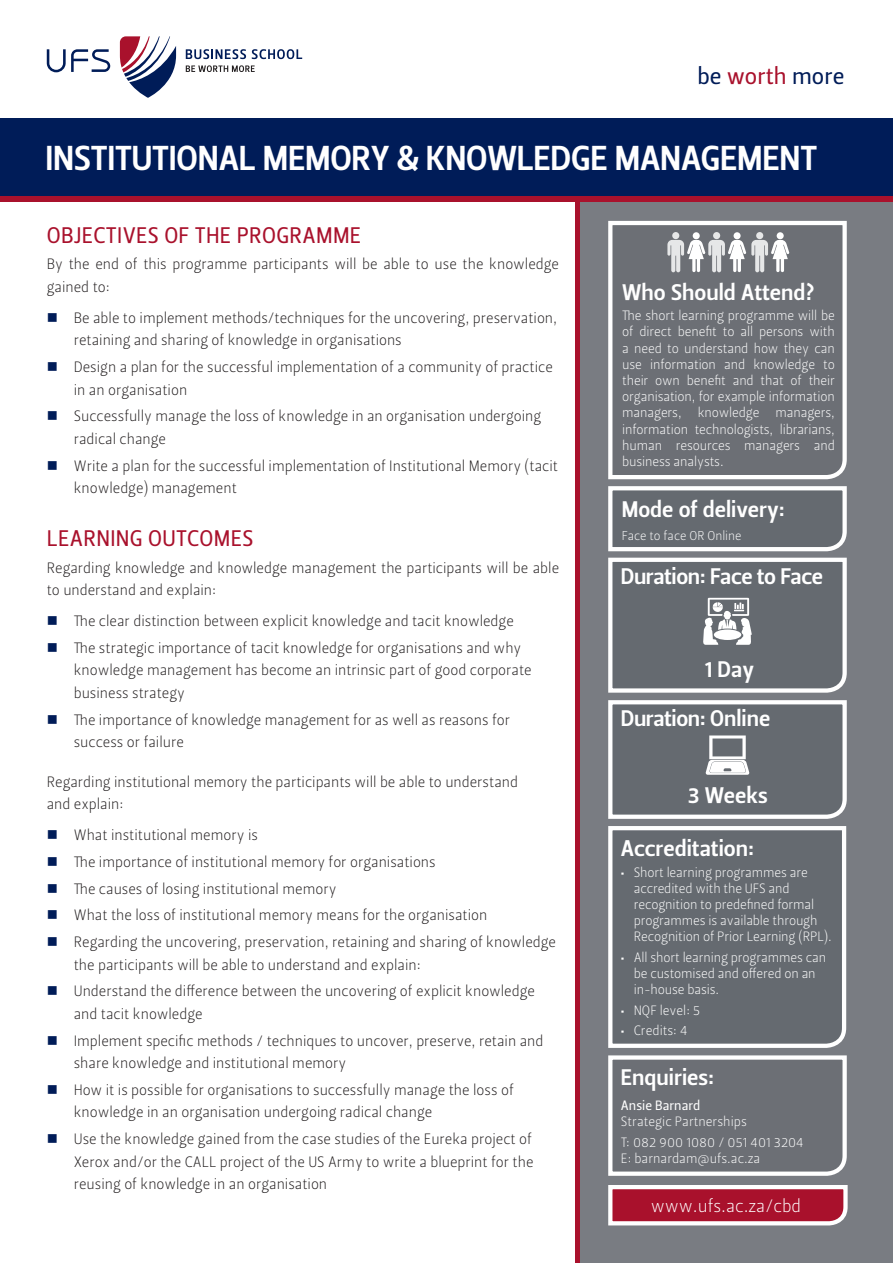
<style>
.page{position:relative;width:893px;height:1263px;background:#fff}
.page>*{position:absolute;margin:0;border:0;box-sizing:border-box;transform-origin:0 0}
.t1{font:34.5px "Leitura Sans Grot 3";letter-spacing:-.005em;color:#fff}
.t2{font:23.4px "Leitura Sans Grot 2";color:#001c58}
.t3{font:22.5px/49.1px "Leitura Sans Grot 3";color:#fff}
.t4{font:22.5px "Leitura Sans Grot 2";letter-spacing:.015em;color:#a9112c}
.t5{font:18px "Leitura Sans Grot 1";color:#fff}
.t6{font:15px/22.5px "Leitura Sans Grot 1";color:#231f20}
.t7{font:13.5px/16.2px "Leitura Sans Grot 1";letter-spacing:-.01em;color:#fff}
.t8{font:13.5px "Leitura Sans Grot 2";color:#fff}
.t9{font:12.75px "Leitura Sans Grot 1";color:#fff}
.s1{color:#a9112c}
</style>
<div class="page">
<div style="left:580px;top:169px;width:313px;height:1094px;background:#797c82"></div>
<div style="left:0;top:124px;width:893px;height:78px;background:#a9112c"></div>
<div style="left:0;top:118px;width:893px;height:78px;background:#001c58"></div>
<svg style="left:608px;top:1055px;width:240px;height:171px"></svg>
<svg style="left:608px;top:220px;width:239px;height:260px"></svg>
<div style="left:672px;top:232px;width:7px;height:7px;background:#e6e7e8;border-radius:50%"></div>
<div style="left:713px;top:232px;width:7px;height:7px;background:#e6e7e8;border-radius:50%"></div>
<div style="left:756px;top:232px;width:7px;height:7px;background:#e6e7e8;border-radius:50%"></div>
<div style="left:693px;top:232px;width:7px;height:7px;background:#fff;border-radius:50%"></div>
<div style="left:734px;top:232px;width:7px;height:7px;background:#fff;border-radius:50%"></div>
<div style="left:777px;top:232px;width:7px;height:7px;background:#fff;border-radius:50%"></div>
<svg style="left:667px;top:240px;width:122px;height:32px"></svg>
<svg style="left:47px;top:49px;width:63px;height:23px"></svg>
<svg style="left:120px;top:36px;width:56px;height:62px"></svg>
<svg style="left:186px;top:49px;width:60px;height:10px"></svg>
<svg style="left:252px;top:49px;width:50px;height:10px"></svg>
<svg style="left:186px;top:65px;width:69px;height:7px"></svg>
<svg style="left:608px;top:826px;width:239px;height:222px;background:#70747a"></svg>
<svg style="left:608px;top:486px;width:239px;height:333px;background:#7a7e83"></svg>
<h2 class="t2" style="left:697px;top:60px;width:149px">BE <span class="s1">WORTH</span> MORE</h2>
<h1 class="t1" style="left:45px;top:135px;width:773px">Institutional Memory &amp; Knowledge Management</h1>
<h3 class="t4" style="left:47px;top:220px;width:316px">OBJECTIVES OF THE PROGRAMME</h3>
<p class="t6" style="left:47px;top:253px;width:514px">By the end of this programme participants will be able to use the knowledge gained to:</p>
<p class="t6" style="left:74px;top:307px;width:485px">Be able to implement methods/techniques for the uncovering, preservation, retaining and sharing of knowledge in organisations</p>
<p class="t6" style="left:74px;top:356px;width:481px">Design a plan for the successful implementation of a community of practice in an organisation</p>
<p class="t6" style="left:74px;top:405px;width:469px">Successfully manage the loss of knowledge in an organisation undergoing radical change</p>
<p class="t6" style="left:74px;top:454px;width:486px">Write a plan for the successful implementation of Institutional Memory (tacit knowledge) management</p>
<h3 class="t4" style="left:47px;top:523px;width:208px">LEARNING OUTCOMES</h3>
<p class="t6" style="left:47px;top:556px;width:514px">Regarding knowledge and knowledge management the participants will be able to understand and explain:</p>
<p class="t6" style="left:74px;top:608px;width:449px;line-height:26.7px">The clear distinction between explicit knowledge and tacit knowledge<br>The strategic importance of tacit knowledge for organisations and why</p>
<p class="t6" style="left:74px;top:659px;width:459px">knowledge management has become an intrinsic part of good corporate business strategy</p>
<p class="t6" style="left:74px;top:708px;width:438px">The importance of knowledge management for as well as reasons for success or failure</p>
<p class="t6" style="left:47px;top:770px;width:473px">Regarding institutional memory the participants will be able to understand and explain:</p>
<p class="t6" style="left:74px;top:822px;width:484px;line-height:26.7px">What institutional memory is<br>The importance of institutional memory for organisations<br>The causes of losing institutional memory<br>What the loss of institutional memory means for the organisation<br>Regarding the uncovering, preservation, retaining and sharing of knowledge</p>
<p class="t6" style="left:74px;top:951px;width:463px;line-height:26.7px">the participants will be able to understand and explain:<br>Understand the difference between the uncovering of explicit knowledge</p>
<p class="t6" style="left:74px;top:1000px;width:471px;line-height:26.7px">and tacit knowledge<br>Implement specific methods / techniques to uncover, preserve, retain and</p>
<p class="t6" style="left:74px;top:1050px;width:441px;line-height:26.7px">share knowledge and institutional memory<br>How it is possible for organisations to successfully manage the loss of</p>
<p class="t6" style="left:74px;top:1099px;width:460px;line-height:26.7px">knowledge in an organisation undergoing radical change<br>Use the knowledge gained from the case studies of the Eureka project of</p>
<p class="t6" style="left:74px;top:1150px;width:461px">Xerox and/or the CALL project of the US Army to write a blueprint for the reusing of knowledge in an organisation</p>
<h3 class="t3" style="left:622px;top:268px;width:194px">Who Should Attend?</h3>
<p class="t7" style="left:622px;top:308px;width:214px;text-align:justify">The short learning programme will be of direct benefit to all persons with a need to understand how they can use information and knowledge to their own benefit and that of their organisation, for example information managers, knowledge managers, information technologists, librarians, human resources managers and business analysts.</p>
<h3 class="t3" style="left:622px;top:485px;width:165px">Mode of delivery:</h3>
<p class="t9" style="left:622px;top:527px;width:121px">Face to face OR Online</p>
<h3 class="t3" style="left:621px;top:552px;width:203px">Duration: Face to Face</h3>
<h3 class="t3" style="left:621px;top:645px;width:151px;text-indent:84px">1 Day<br>Duration: Online</h3>
<h3 class="t3" style="left:688px;top:771px;width:82px">3 Weeks</h3>
<h3 class="t3" style="left:621px;top:824px;width:135px">Accreditation:</h3>
<p class="t7" style="left:634px;top:864px;width:199px;text-indent:-13px">• Short learning programmes are accredited with the UFS and recognition to predefined formal programmes is available through<br>Recognition of Prior Learning (RPL).</p>
<p class="t7" style="left:634px;top:949px;width:194px;text-indent:-13px">• All short learning programmes can be customised and offered on an in-house basis.</p>
<p class="t7" style="left:621px;top:1002px;width:81px">• NQF level: 5</p>
<p class="t7" style="left:621px;top:1022px;width:68px">• Credits: 4</p>
<h3 class="t3" style="left:621px;top:1053px;width:95px">Enquiries:</h3>
<p class="t8" style="left:621px;top:1096px;width:81px">ANSIE BARNARD</p>
<p class="t7" style="left:621px;top:1112px;width:184px;line-height:20.4px">Strategic Partnerships<br>T: 082 900 1080 / 051 401 3204</p>
<p class="t7" style="left:621px;top:1150px;width:141px">E: barnardam@ufs.ac.za</p>
<p class="t5" style="left:651px;top:1194px;width:152px">www.ufs.ac.za/cbd</p>
</div>
